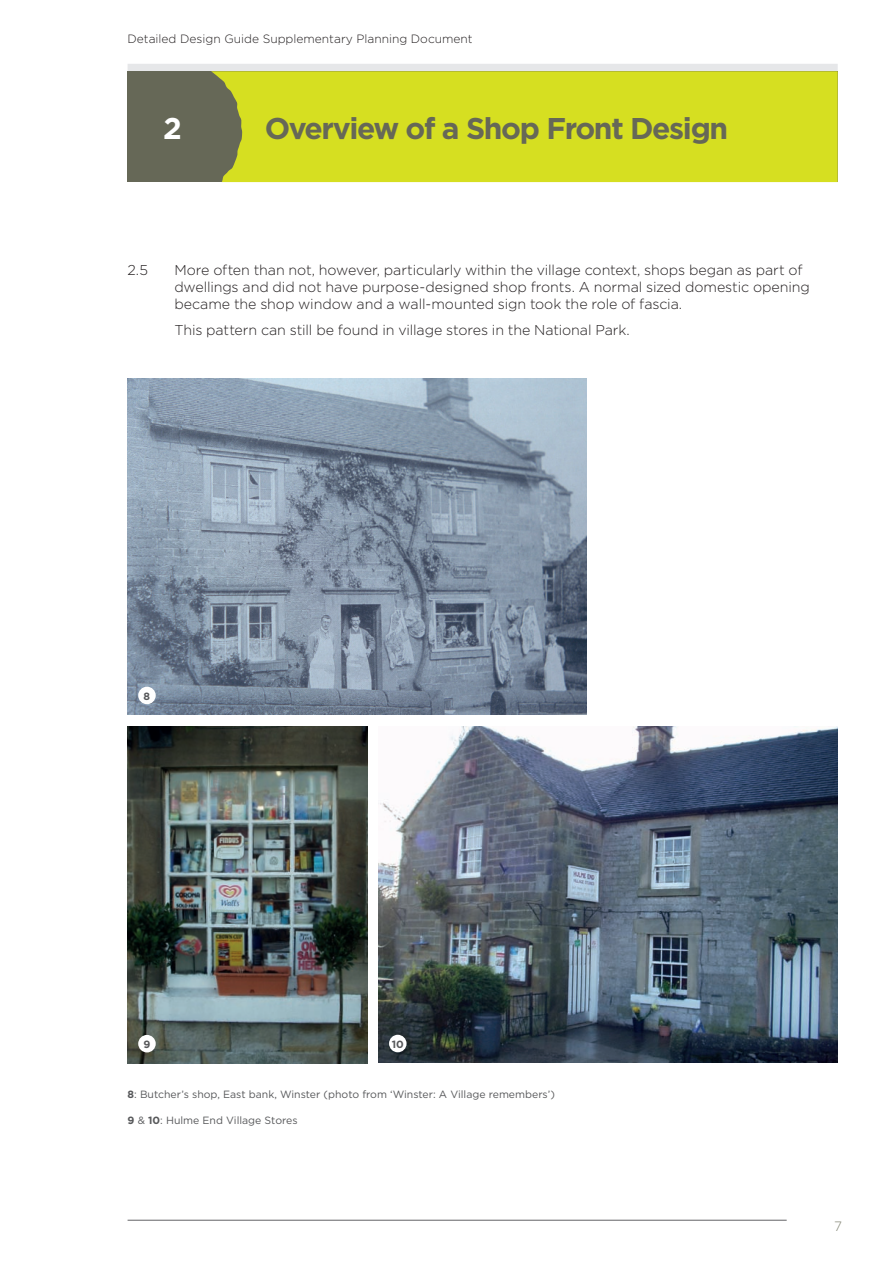
<style>
.page{position:relative;width:893px;height:1263px;background:#fff}
.page>*{position:absolute;margin:0;border:0;box-sizing:border-box;transform-origin:0 0}
.t1{font:700 30px "Gotham";letter-spacing:-.045em;color:#666857}
.t2{font:700 30px "Gotham";color:#fff}
.t3{font:300 14.25px/17.1px "Gotham";letter-spacing:-.01em;color:#231f20}
.t4{font:300 13.5px "Gotham";color:#818373}
.t5{font:300 12px "Gotham";color:#231f20}
.t6{font:10.5px "Gotham";color:#57585a}
.t7{font:700 10.5px "Gotham";color:#57585a}
.s1{font-weight:700}
</style>
<div class="page">
<img style="left:128px;top:378px;width:459px;height:337px">
<img style="left:378px;top:726px;width:460px;height:337px">
<img style="left:128px;top:726px;width:240px;height:337px">
<div style="left:138px;top:687px;width:18px;height:17px;background:#fff;border-radius:50%"></div>
<div style="left:138px;top:1035px;width:18px;height:17px;background:#fff;border-radius:50%"></div>
<div style="left:389px;top:1035px;width:18px;height:17px;background:#fff;border-radius:50%"></div>
<hr style="left:128px;top:1220px;width:659px;height:1px;background:#636366">
<div style="left:128px;top:64px;width:710px;height:7px;background:#e6e7e9"></div>
<div style="left:128px;top:72px;width:710px;height:110px;background:#666857"></div>
<div style="left:211px;top:71px;width:627px;height:111px;background:#d6df21"></div>
<p class="t5" style="left:128px;top:31px;width:347px">Detailed Design Guide Supplementary Planning Document</p>
<h1 class="t2" style="left:163px;top:108px;width:20px">2</h1>
<h1 class="t1" style="left:265px;top:108px;width:465px">Overview of a Shop Front Design</h1>
<p class="t3" style="left:128px;top:261px;width:22px">2.5</p>
<p class="t3" style="left:174px;top:261px;width:637px">More often than not, however, particularly within the village context, shops began as part of dwellings and did not have purpose-designed shop fronts. A normal sized domestic opening became the shop window and a wall-mounted sign took the role of fascia.</p>
<p class="t3" style="left:174px;top:321px;width:457px">This pattern can still be found in village stores in the National Park.</p>
<p class="t7" style="left:144px;top:689px;width:8px">8</p>
<p class="t7" style="left:143px;top:1037px;width:8px">9</p>
<p class="t7" style="left:392px;top:1037px;width:14px">10</p>
<p class="t6" style="left:128px;top:1088px;width:429px"><span class="s1">8</span>: Butcher’s shop, East bank, Winster (photo from ‘Winster: A Village remembers’)</p>
<p class="t6" style="left:128px;top:1113px;width:172px"><span class="s1">9</span> &amp; <span class="s1">10</span>: Hulme End Village Stores</p>
<p class="t4" style="left:834px;top:1218px;width:9px">7</p>
</div>
